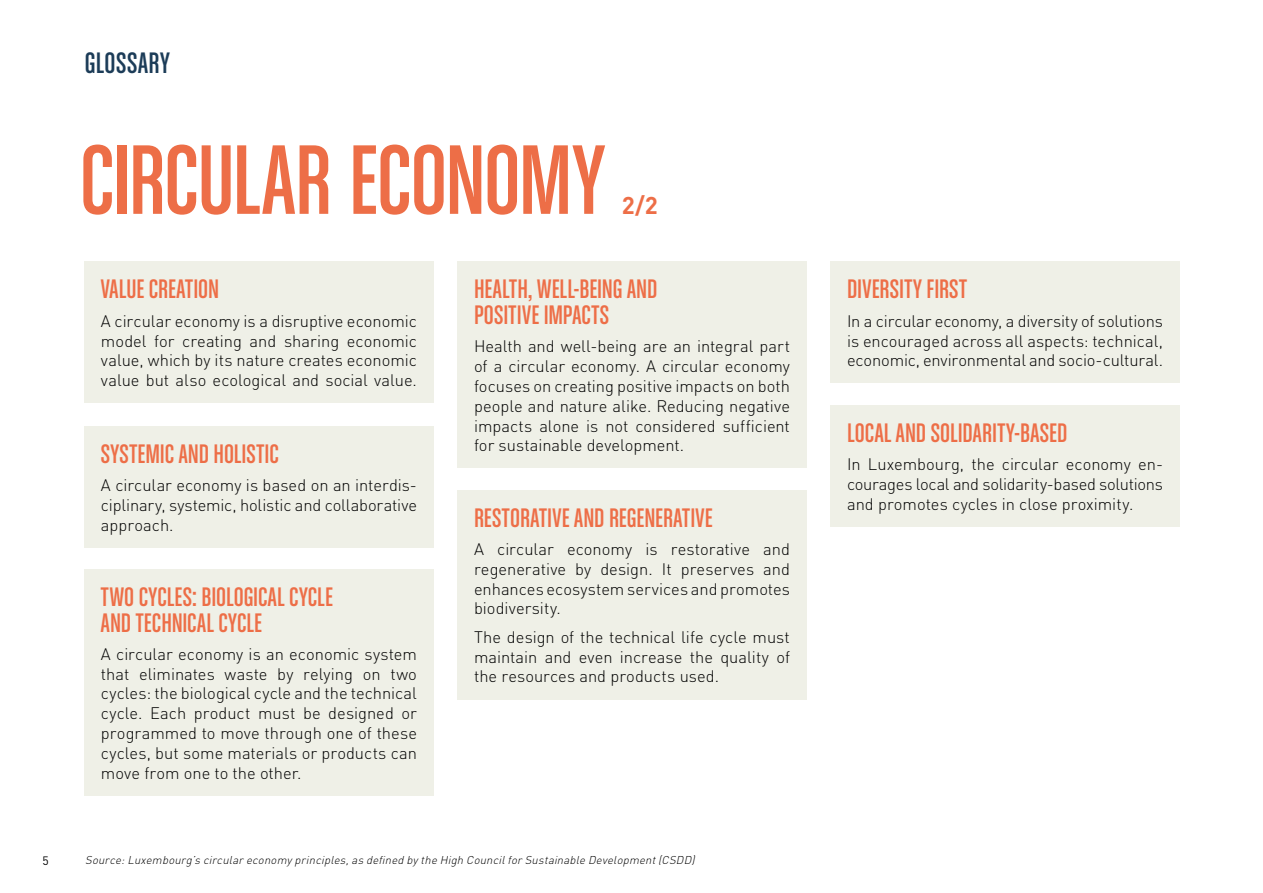
<style>
.page{position:relative;width:1263px;height:893px;background:#fff}
.page>*{position:absolute;margin:0;border:0;box-sizing:border-box;transform-origin:0 0}
.t1{font:105px "Chalet Comprime Cologne Eighty";letter-spacing:-.015em;color:#ed6e47}
.t2{font:31.5px "Chalet Comprime Cologne Eighty";letter-spacing:.02em;color:#1c3c58}
.t3{font:28.5px/25.5px "Chalet Comprime Cologne Eighty";letter-spacing:.005em;color:#ed6e47}
.t4{font:700 24px "DIN";color:#ed6e47}
.t5{font:300 16.5px/19.8px "DIN";color:#000;text-align:justify}
.t6{font:12px "DIN";color:#000}
.t7{font:italic 300 11.25px "DIN";color:#000}
</style>
<div class="page">
<div style="left:84px;top:261px;width:350px;height:142px;background:#eff0e7"></div>
<div style="left:84px;top:426px;width:350px;height:122px;background:#eff0e7"></div>
<div style="left:84px;top:569px;width:350px;height:227px;background:#eff0e7"></div>
<div style="left:457px;top:261px;width:350px;height:207px;background:#eff0e7"></div>
<div style="left:457px;top:490px;width:350px;height:209px;background:#eff0e7"></div>
<div style="left:830px;top:261px;width:350px;height:122px;background:#eff0e7"></div>
<div style="left:830px;top:405px;width:350px;height:122px;background:#eff0e7"></div>
<p class="t6" style="left:43px;top:853px;width:8px">5</p>
<h2 class="t2" style="left:85px;top:46px;width:86px">GLOSSARY</h2>
<h1 class="t1" style="left:80px;top:122px;width:527px">CIRCULAR ECONOMY</h1>
<h3 class="t4" style="left:622px;top:189px;width:37px">2/2</h3>
<h3 class="t3" style="left:101px;top:276px;width:120px">VALUE CREATION</h3>
<p class="t5" style="left:101px;top:311px;width:317px">A circular economy is a disruptive economic model for creating and sharing economic value, which by its nature creates economic value but also ecological and social value.</p>
<h3 class="t3" style="left:101px;top:441px;width:179px">SYSTEMIC AND HOLISTIC</h3>
<p class="t5" style="left:101px;top:475px;width:317px">A circular economy is based on an interdis&shy;ciplinary, systemic, holistic and collaborative approach.</p>
<h3 class="t3" style="left:101px;top:584px;width:233px">TWO CYCLES: BIOLOGICAL CYCLE<br>AND TECHNICAL CYCLE</h3>
<p class="t5" style="left:101px;top:644px;width:317px">A circular economy is an economic system that eliminates waste by relying on two cycles: the biological cycle and the technical cycle. Each product must be designed or programmed to move through one of these cycles, but some materials or products can move from one to the other.</p>
<h3 class="t3" style="left:474px;top:276px;width:185px">HEALTH, WELL-BEING AND<br>POSITIVE IMPACTS</h3>
<p class="t5" style="left:474px;top:336px;width:317px">Health and well-being are an integral part of a circular economy. A circular economy focuses on creating positive impacts on both people and nature alike. Reducing negative impacts alone is not considered sufficient for sustainable development.</p>
<h3 class="t3" style="left:474px;top:504px;width:240px">RESTORATIVE AND REGENERATIVE</h3>
<p class="t5" style="left:474px;top:539px;width:317px">A circular economy is restorative and regenerative by design. It preserves and enhances ecosystem services and promotes biodiversity.</p>
<p class="t5" style="left:474px;top:627px;width:317px">The design of the technical life cycle must maintain and even increase the quality of the resources and products used.</p>
<p class="t7" style="left:85px;top:853px;width:614px">Source:Luxembourg’s circulareconomyprinciples,as defined bythe High CouncilforSustainable Development(CSDD)</p>
<h3 class="t3" style="left:847px;top:276px;width:121px">DIVERSITY FIRST</h3>
<p class="t5" style="left:847px;top:311px;width:317px">In a circular economy, a diversity of solutions is encouraged across all aspects: technical, economic, environmental and socio-cultural.</p>
<h3 class="t3" style="left:847px;top:420px;width:222px">LOCAL AND SOLIDARITY-BASED</h3>
<p class="t5" style="left:847px;top:454px;width:317px">In Luxembourg, the circular economy en&shy;courages local and solidarity- based solutions and promotes cycles in close proximity.</p>
</div>
